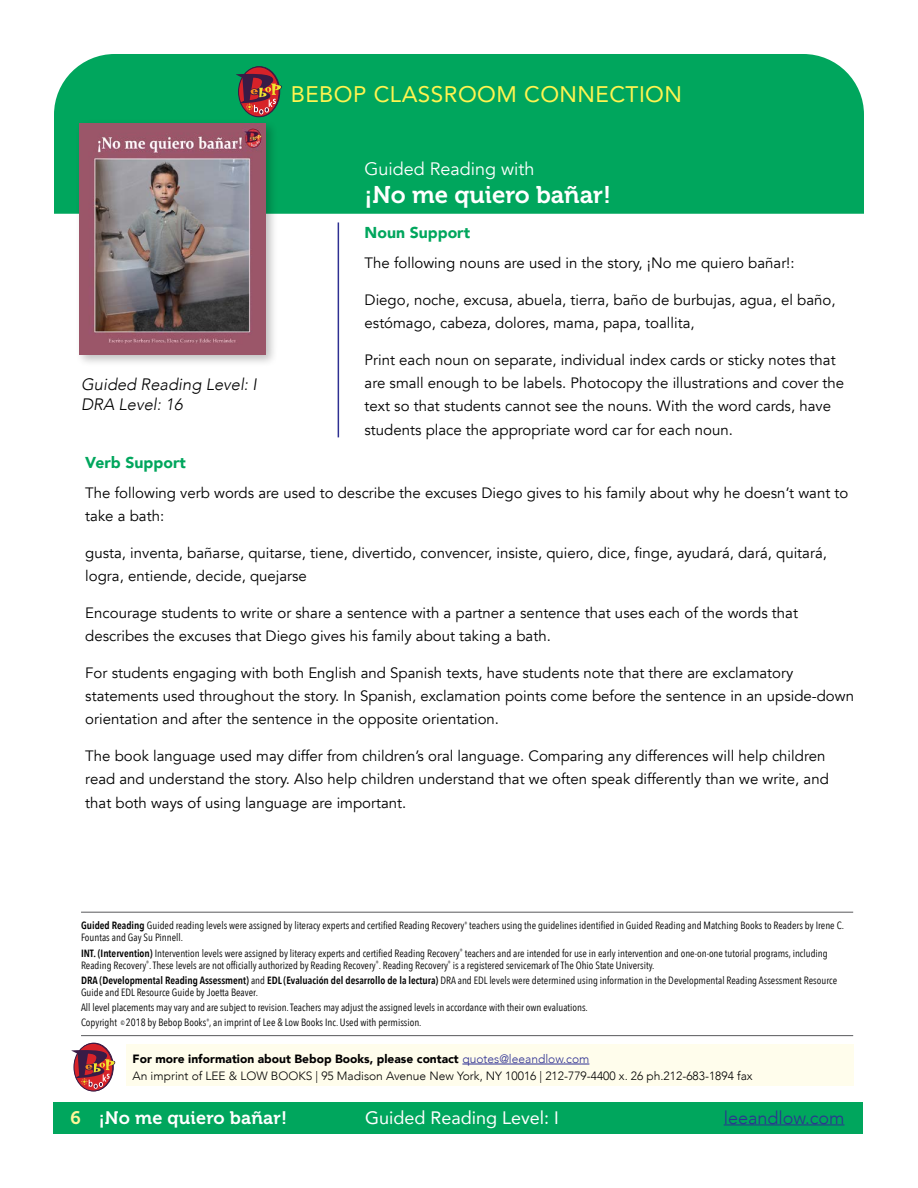
<style>
.page{position:relative;width:918px;height:1188px;background:#fff}
.page>*{position:absolute;margin:0;border:0;box-sizing:border-box;transform-origin:0 0}
.t1{font:24px "Museo 700";color:#fff}
.t2{font:22.5px "Avenir";letter-spacing:.02em;color:#fff450}
.t3{font:18px "Avenir";color:#fff}
.t4{font:18px "Museo 700";letter-spacing:.01em;color:#fff}
.t5{font:18px "Avenir";color:#fff}
.t6{font:300 18px "Avenir";color:#2e3092}
.t7{font:italic 300 16.5px/19.8px "Avenir";color:#000}
.t8{font:900 15.75px "Avenir";color:#00a65d}
.t9{font:15px/23.2px "Avenir";color:#000}
.t10{font:300 12px/16.5px "Avenir";color:#000}
.t11{font:10.5px/12px "Avenir Next Condensed";color:#000}
.s1{font-weight:600}
.s2{font-size:6.15px}
.s3{font-weight:900}
.s4{color:#2e3092}
.s5{color:#fff799}
</style>
<div class="page">
<div style="left:54px;top:54px;width:810px;height:160px;background:#00a65d"></div>
<svg style="left:239px;top:67px;width:40px;height:50px"></svg>
<div style="left:238px;top:66px;width:42px;height:51px;border:1px solid #391b46;border-radius:50%"></div>
<svg style="left:236px;top:74px;width:46px;height:40px;background:#7a4c43"></svg>
<div style="left:53px;top:1102px;width:810px;height:31px;background:#00a65d"></div>
<hr style="left:724px;top:1124px;width:120px;height:1px;background:#2e3092">
<hr style="left:338px;top:222px;width:1px;height:215px;background:#2e3092">
<div style="left:126px;top:1044px;width:727px;height:42px;background:#fffdec"></div>
<hr style="left:462px;top:1064px;width:127px;height:1px;background:#2e3092">
<div style="left:74px;top:1043px;width:40px;height:48px;border:1px solid #391b46;border-radius:50%"></div>
<svg style="left:74px;top:1043px;width:39px;height:48px"></svg>
<div style="left:73px;top:1043px;width:40px;height:48px;border:1px solid #391b46;border-radius:50%"></div>
<svg style="left:71px;top:1050px;width:44px;height:39px"></svg>
<hr style="left:81px;top:912px;width:772px;height:1px;background:#58595b">
<hr style="left:81px;top:1035px;width:772px;height:1px;background:#58595b">
<div style="left:75px;top:119px;width:204px;height:248px;background:#000;opacity:.25"></div>
<img style="left:79px;top:123px;width:187px;height:231px">
<h2 class="t2" style="left:291px;top:76px;width:393px">BEBOP CLASSROOM CONNECTION</h2>
<p class="t7" style="left:81px;top:375px;width:177px">Guided Reading Level: I<br>DRA Level: 16</p>
<p class="t5" style="left:365px;top:158px;width:171px">Guided Reading with</p>
<h1 class="t1" style="left:365px;top:182px;width:248px">¡No me quiero bañar!</h1>
<p class="t8" style="left:365px;top:219px;width:107px">Noun Support</p>
<p class="t9" style="left:365px;top:252px;width:432px">The following nouns are used in the story, ¡No me quiero bañar!:</p>
<p class="t9" style="left:365px;top:288px;width:472px">Diego, noche, excusa, abuela, tierra, baño de burbujas, agua, el baño, estómago, cabeza, dolores, mama, papa, toallita,</p>
<p class="t9" style="left:365px;top:348px;width:481px">Print each noun on separate, individual index cards or sticky notes that are small enough to be labels. Photocopy the illustrations and cover the text so that students cannot see the nouns. With the word cards, have students place the appropriate word car for each noun.</p>
<p class="t8" style="left:85px;top:449px;width:102px">Verb Support</p>
<p class="t9" style="left:85px;top:481px;width:765px">The following verb words are used to describe the excuses Diego gives to his family about why he doesn’t want to take a bath:</p>
<p class="t9" style="left:85px;top:541px;width:743px">gusta, inventa, bañarse, quitarse, tiene, divertido, convencer, insiste, quiero, dice, finge, ayudará, dará, quitará, logra, entiende, decide, quejarse</p>
<p class="t9" style="left:85px;top:601px;width:714px">Encourage students to write or share a sentence with a partner a sentence that uses each of the words that describes the excuses that Diego gives his family about taking a bath.</p>
<p class="t9" style="left:85px;top:661px;width:770px">For students engaging with both English and Spanish texts, have students note that there are exclamatory statements used throughout the story. In Spanish, exclamation points come before the sentence in an upside-down orientation and after the sentence in the opposite orientation.</p>
<p class="t9" style="left:85px;top:745px;width:745px">The book language used may differ from children’s oral language. Comparing any differences will help children read and understand the story. Also help children understand that we often speak differently than we write, and that both ways of using language are important.</p>
<p class="t11" style="left:81px;top:919px;width:764px"><span class="s1">Guided Reading</span> Guided reading levels were assigned by literacy experts and certified Reading Recovery<sup>®</sup> teachers using the guidelines identified in Guided Reading and Matching Books to Readers by Irene C.<br>Fountas and Gay Su Pinnell.</p>
<p class="t11" style="left:81px;top:947px;width:748px"><span class="s1">INT. (Intervention)</span> Intervention levels were assigned by literacy experts and certified Reading Recovery<sup>®</sup> teachers and are intended for use in early intervention and one-on-one tutorial programs, including<br>Reading Recovery<sup>®</sup>. These levels are not officially authorized by Reading Recovery<sup>®</sup>. Reading Recovery<sup>®</sup> is a registered servicemark of The Ohio State University.</p>
<p class="t11" style="left:81px;top:974px;width:758px"><span class="s1">DRA (Developmental Reading Assessment)</span> and <span class="s1">EDL (Evaluación del desarrollo de la lectura)</span> DRA and EDL levels were determined using information in the Developmental Reading Assessment Resource<br>Guide and EDL Resource Guide by Joetta Beaver.</p>
<p class="t11" style="left:81px;top:999px;width:508px;line-height:15.3px">All level placements may vary and are subject to revision. Teachers may adjust the assigned levels in accordance with their own evaluations.<br>Copyright <span class="s2">©</span> 2018 by Bebop Books<sup>®</sup>, an imprint of Lee &amp; Low Books Inc. Used with permission.</p>
<p class="t10" style="left:133px;top:1051px;width:622px"><span class="s3">For more information about Bebop Books, please contact</span> <span class="s4">quotes@leeandlow.com<br></span>An imprint of LEE &amp; LOW BOOKS | 95 Madison Avenue New York, NY 10016 | 212-779-4400 x. 26 ph.212-683-1894 fax</p>
<p class="t4" style="left:70px;top:1107px;width:218px"><span class="s5">6</span> ¡No me quiero bañar!</p>
<p class="t3" style="left:365px;top:1103px;width:195px">Guided Reading Level: I</p>
<p class="t6" style="left:724px;top:1107px;width:122px">leeandlow.com</p>
</div>
